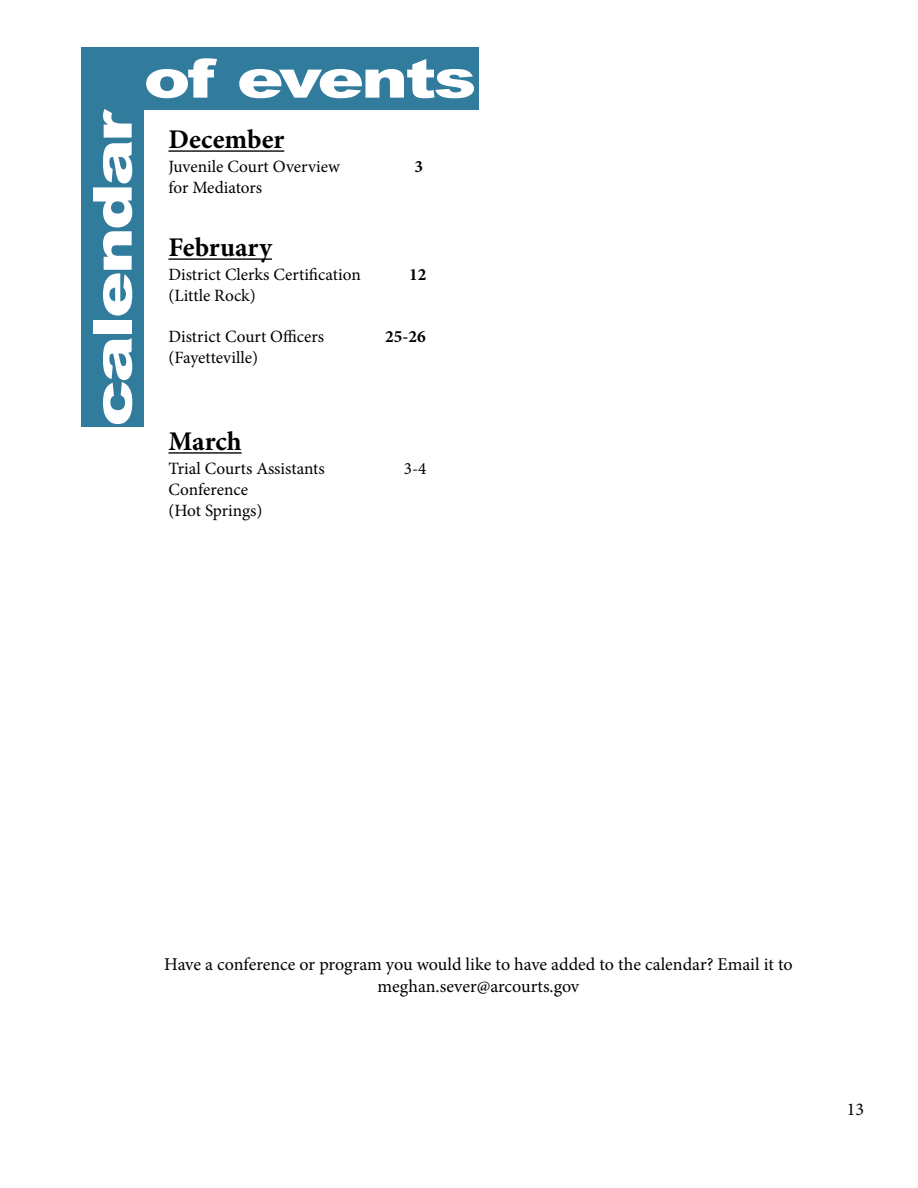
<style>
.page{position:relative;width:918px;height:1188px;background:#fff}
.page>*{position:absolute;margin:0;border:0;box-sizing:border-box;transform-origin:0 0}
.t1{font:900 54px "Arial";letter-spacing:-.04em;color:#fff;scale:1.3 1}
.t2{font:700 27px "Minion Pro";letter-spacing:-.005em;color:#000}
.t3{font:18px/21.6px "Minion Pro";letter-spacing:-.005em;color:#000;text-align:center}
.t4{font:17.25px/20.7px "Minion Pro";color:#000}
.t5{font:700 17.25px "Minion Pro";color:#000}
</style>
<div class="page">
<hr style="left:168px;top:258px;width:104px;height:2px;background:#000">
<hr style="left:168px;top:452px;width:74px;height:2px;background:#000">
<hr style="left:168px;top:150px;width:116px;height:2px;background:#000">
<div style="left:81px;top:47px;width:63px;height:380px;background:#317c9d"></div>
<div style="left:144px;top:47px;width:334px;height:63px;background:#317c9d"></div>
<h1 class="t1" style="left:73px;top:427px;width:246px;rotate:-90deg">calendar</h1>
<h1 class="t1" style="left:144px;top:39px;width:258px">of events</h1>
<h2 class="t2" style="left:168px;top:121px;width:117px">December</h2>
<p class="t4" style="left:168px;top:157px;width:173px">Juvenile Court Overview</p>
<p class="t5" style="left:414px;top:155px;width:10px">3</p>
<p class="t4" style="left:168px;top:177px;width:95px">for Mediators</p>
<h2 class="t2" style="left:168px;top:229px;width:105px">February</h2>
<p class="t4" style="left:168px;top:265px;width:194px">District Clerks Certification</p>
<p class="t5" style="left:409px;top:263px;width:19px">12</p>
<p class="t4" style="left:168px;top:285px;width:89px">(Little Rock)</p>
<p class="t4" style="left:168px;top:327px;width:157px">District Court Officers</p>
<p class="t5" style="left:385px;top:325px;width:42px">25-26</p>
<p class="t4" style="left:168px;top:347px;width:91px">(Fayetteville)</p>
<h2 class="t2" style="left:168px;top:423px;width:75px">March</h2>
<p class="t4" style="left:168px;top:458px;width:158px">Trial Courts Assistants</p>
<p class="t4" style="left:404px;top:458px;width:24px">3-4</p>
<p class="t4" style="left:168px;top:479px;width:96px">Conference (Hot Springs)</p>
<p class="t3" style="left:164px;top:954px;width:630px">Have a conference or program you would like to have added to the calendar? Email it to meghan.sever@arcourts.gov</p>
<p class="t3" style="left:847px;top:1098px;width:19px">13</p>
</div>
